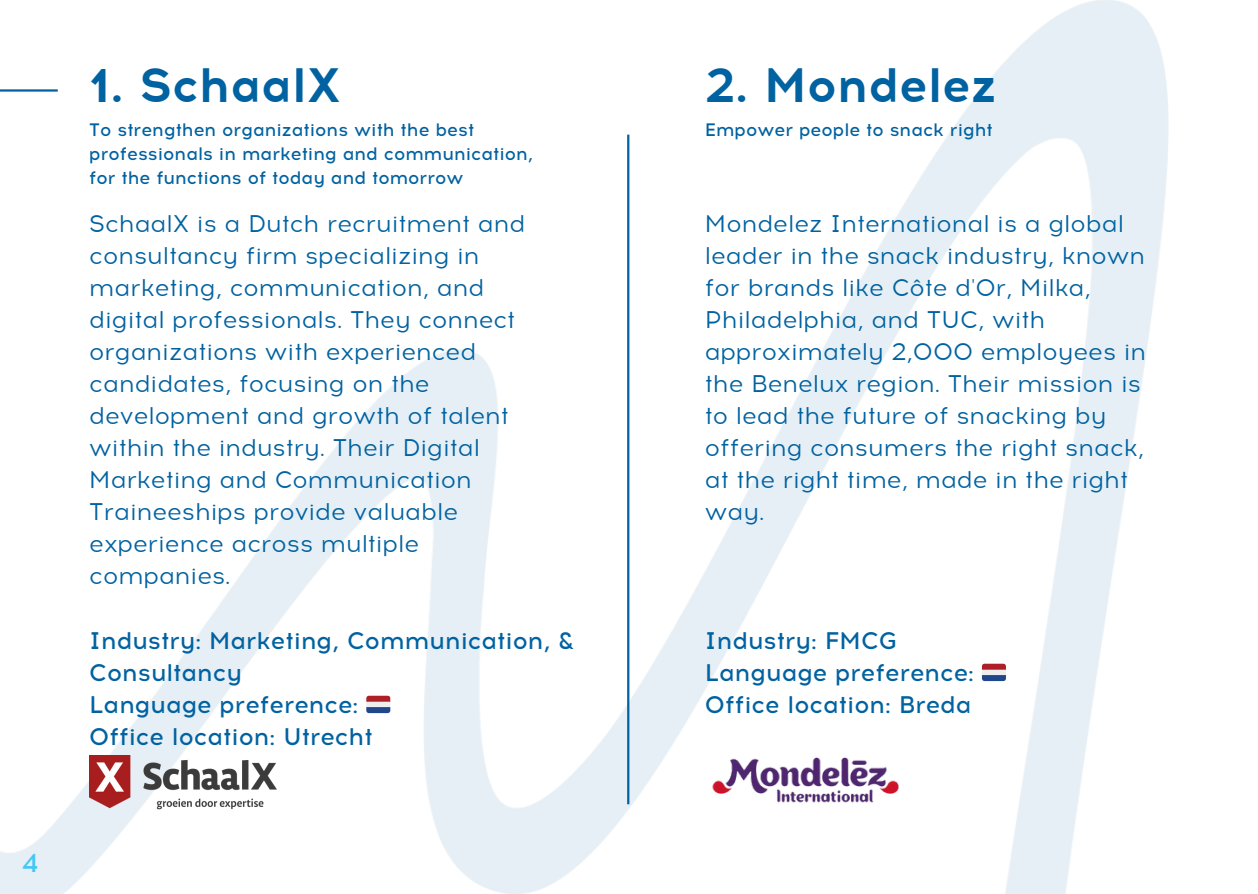
<style>
.page{position:relative;width:1258px;height:894px;background:#fff}
.page>*{position:absolute;margin:0;border:0;box-sizing:border-box;transform-origin:0 0}
.t1{font:700 48px "Acrom";color:#0062a1}
.t2{font:500 26.4px "Acrom";color:#43c7f4}
.t3{font:24px/32.1px "Acrom";color:#0062a1}
.t4{font:500 24px/32.1px "Acrom";color:#0062a1}
.t5{font:500 18px/24px "Acrom";color:#0062a1}
</style>
<div class="page">
<img style="left:0;top:0;width:1168px;height:893px">
<hr style="left:0;top:89px;width:58px;height:3px;background:#0062a1">
<hr style="left:627px;top:135px;width:2px;height:669px;background:#0062a1">
<img style="left:689px;top:730px;width:234px;height:104px">
<img style="left:89px;top:755px;width:187px;height:56px">
<p class="t2" style="left:22px;top:846px;width:18px">4</p>
<p class="t1" style="left:89px;top:64px;width:253px">1. SchaalX</p>
<h1 class="t1" style="left:705px;top:64px;width:293px">2. Mondelez</h1>
<p class="t5" style="left:89px;top:117px;width:386px">To strengthen organizations with the best</p>
<p class="t5" style="left:705px;top:117px;width:289px">Empower people to snack right</p>
<p class="t5" style="left:89px;top:141px;width:445px">professionals in marketing and communication, for the functions of today and tomorrow</p>
<p class="t3" style="left:89px;top:208px;width:437px">SchaalX is a Dutch recruitment and consultancy firm specializing in marketing, communication, and digital professionals. They connect organizations with experienced candidates, focusing on the development and growth of talent within the industry. Their Digital<br>Marketing and Communication<br>Traineeships provide valuable experience across multiple companies.</p>
<p class="t3" style="left:705px;top:208px;width:443px">Mondelez International is a global leader in the snack industry, known for brands like Côte d'Or, Milka,<br>Philadelphia, and TUC, with approximately 2,000 employees in the Benelux region. Their mission is to lead the future of snacking by offering consumers the right snack, at the right time, made in the right way.</p>
<h3 class="t4" style="left:89px;top:624px;width:487px">Industry: Marketing, Communication, &amp;<br>Consultancy<br>Language preference:<br>Office location: Utrecht</h3>
<h2 class="t4" style="left:705px;top:624px;width:271px">Industry: FMCG<br>Language preference:<br>Office location: Breda</h2>
</div>
